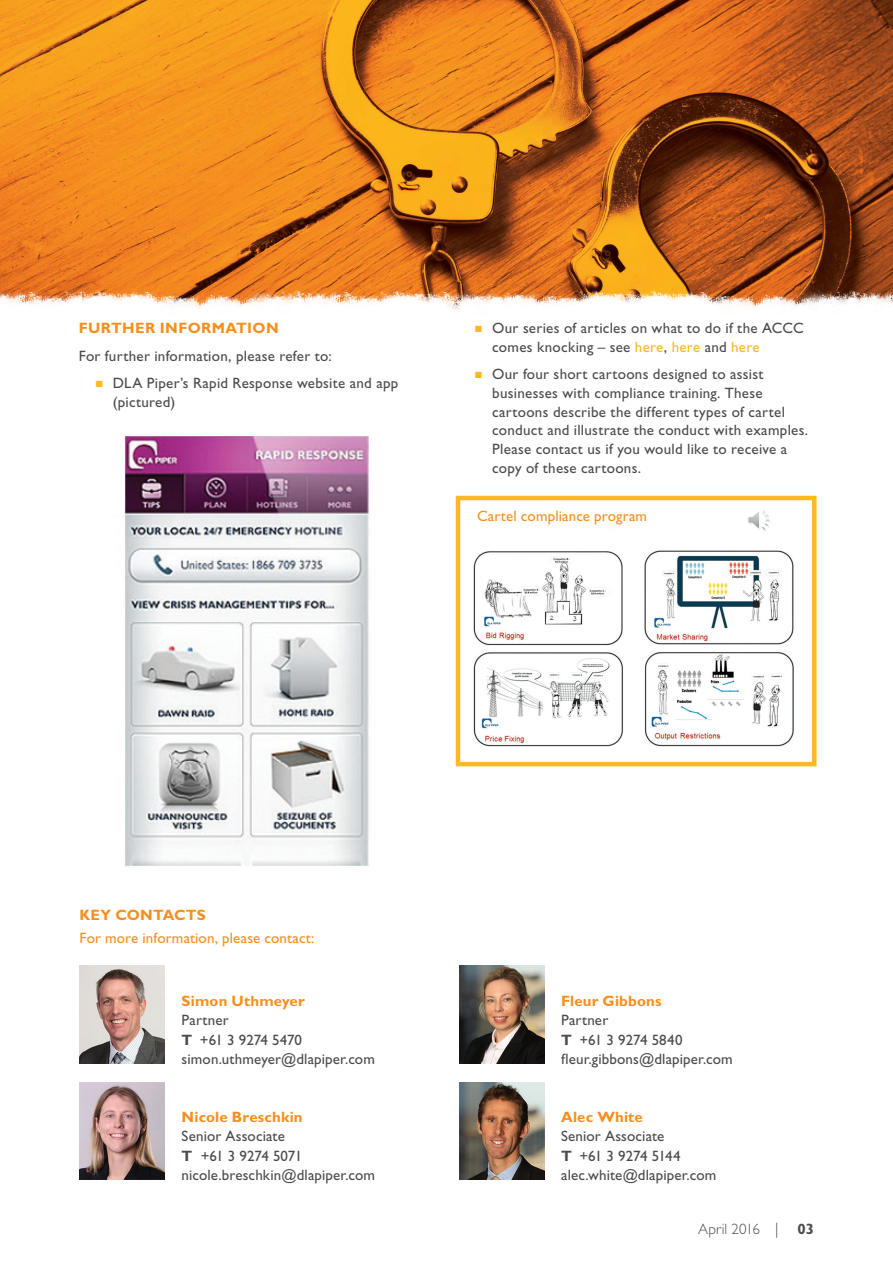
<style>
.page{position:relative;width:893px;height:1263px;background:#fff}
.page>*{position:absolute;margin:0;border:0;box-sizing:border-box;transform-origin:0 0}
.SUB-BULLET{font:15px/18.8px "Gill Sans Std";letter-spacing:.02em;color:#4b4c4d}
.Body{font:15px "Gill Sans Std";letter-spacing:.01em;color:#4b4c4d}
.BODY_COPY{font:15px "Gill Sans Std";letter-spacing:.005em;color:#f68f1e}
.BODY_COPY-2{font:15px "Gill Sans Std";letter-spacing:.01em;color:#4b4c4d}
.Body-2{font:700 15px "Gill Sans Std";letter-spacing:.01em;color:#f68f1e}
.SUB-HEADER{font:700 15px "Gill Sans Std";letter-spacing:.02em;color:#f68f1e}
.Body-3{font:15px "Gill Sans Std";letter-spacing:-.01em;color:#4b4c4d}
.Body-4{font:15px "Gill Sans Std";letter-spacing:-.045em;color:#4b4c4d}
.FOLIO{font:300 15px "Gill Sans Std";letter-spacing:.005em;color:#4b4c4d}
.FOLIO-2{font:700 15px "Gill Sans Std";color:#4b4c4d}
.s1{color:#fcb825}
.s2{font-weight:700}
</style>
<div class="page">
<img style="left:0;top:0;width:893px;height:268px">
<img style="left:0;top:268px;width:893px;height:42px">
<img style="left:123px;top:435px;width:246px;height:431px">
<img style="left:80px;top:966px;width:85px;height:97px">
<img style="left:80px;top:1082px;width:85px;height:98px">
<img style="left:459px;top:966px;width:85px;height:97px">
<img style="left:459px;top:1082px;width:85px;height:98px">
<img style="left:473px;top:510px;width:321px;height:237px">
<div style="left:456px;top:496px;width:361px;height:270px;border:4px solid #fcb825"></div>
<p class="SUB-HEADER" style="left:79px;top:319px;width:201px">FURTHER INFORMATION</p>
<p class="SUB-BULLET" style="left:79px;top:347px;width:255px">For further information, please refer to:</p>
<p class="SUB-BULLET" style="left:113px;top:374px;width:287px;text-indent:-17px"><span class="s1">■</span> DLA Piper’s Rapid Response website and app (pictured)</p>
<p class="SUB-BULLET" style="left:492px;top:319px;width:313px;text-indent:-17px"><span class="s1">■</span> Our series of articles on what to do if the ACCC comes knocking – see <span class="s1">here</span>, <span class="s1">here</span> and <span class="s1">here</span></p>
<p class="SUB-BULLET" style="left:492px;top:365px;width:317px;text-indent:-17px"><span class="s1">■</span> Our four short cartoons designed to assist businesses with compliance training. These cartoons describe the different types of cartel conduct and illustrate the conduct with examples.<br>Please contact us if you would like to receive a copy of these cartoons.</p>
<p class="BODY_COPY" style="left:477px;top:507px;width:172px">Cartel compliance program</p>
<p class="SUB-HEADER" style="left:80px;top:906px;width:128px">KEY CONTACTS</p>
<p class="BODY_COPY" style="left:80px;top:929px;width:236px">For more information, please contact:</p>
<p class="Body-2" style="left:182px;top:991px;width:125px">Simon Uthmeyer</p>
<p class="Body" style="left:182px;top:1011px;width:49px">Partner</p>
<p class="Body-3" style="left:182px;top:1031px;width:122px"><span class="s2">T</span> +61 3 9274 5470</p>
<p class="Body" style="left:182px;top:1050px;width:195px">simon.uthmeyer@dlapiper.com</p>
<p class="Body-2" style="left:182px;top:1108px;width:123px">Nicole Breschkin</p>
<p class="Body" style="left:182px;top:1127px;width:105px">Senior Associate</p>
<p class="Body-3" style="left:182px;top:1147px;width:122px"><span class="s2">T</span> +61 3 9274 5071</p>
<p class="BODY_COPY-2" style="left:182px;top:1166px;width:195px">nicole.breschkin@dlapiper.com</p>
<p class="Body-2" style="left:561px;top:991px;width:102px">Fleur Gibbons</p>
<p class="Body" style="left:561px;top:1011px;width:49px">Partner</p>
<p class="Body" style="left:561px;top:1031px;width:123px"><span class="s2">T</span> +61 3 9274 5840</p>
<p class="Body" style="left:561px;top:1050px;width:173px">fleur.gibbons@dlapiper.com</p>
<p class="Body-2" style="left:561px;top:1108px;width:83px">Alec White</p>
<p class="Body" style="left:561px;top:1127px;width:105px">Senior Associate</p>
<p class="Body-4" style="left:561px;top:1147px;width:121px"><span class="s2">T</span> +61 3 9274 5144</p>
<p class="BODY_COPY-2" style="left:561px;top:1166px;width:157px">alec.white@dlapiper.com</p>
<p class="FOLIO" style="left:698px;top:1220px;width:82px">April 2016 |</p>
<p class="FOLIO-2" style="left:797px;top:1220px;width:18px">03</p>
</div>
